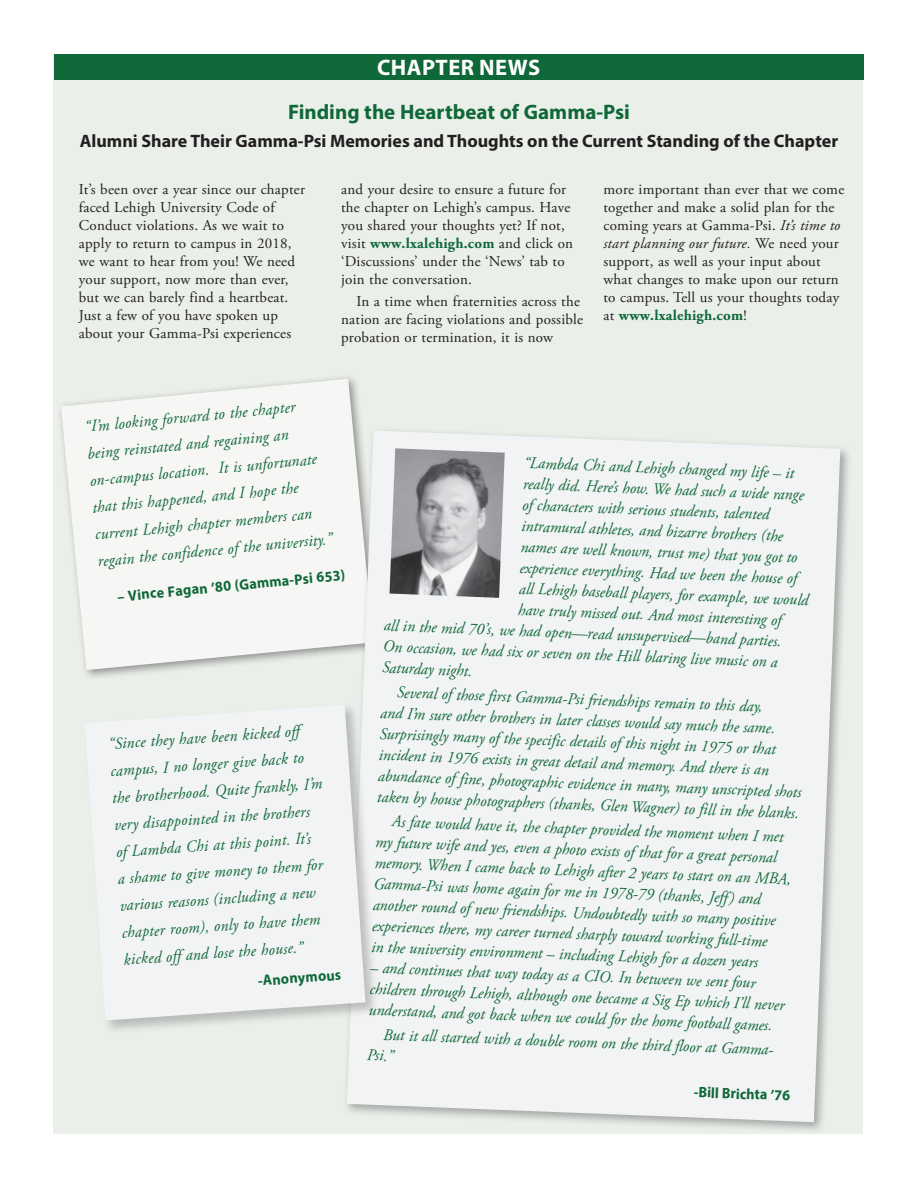
<style>
.page{position:relative;width:918px;height:1188px;background:#fff}
.page>*{position:absolute;margin:0;border:0;box-sizing:border-box;transform-origin:0 0}
.t1{font:700 22.5px "Myriad Pro";letter-spacing:.02em;color:#fff}
.t2{font:700 21px "Myriad Pro";color:#0f6838}
.t3{font:700 18px "Myriad Pro";color:#231f20}
.t4{font:italic 16.5px/27px "Adobe Garamond Pro";color:#0f6838;scale:.95 1}
.t5{font:15px/18px "Adobe Garamond Pro";letter-spacing:.015em;color:#231f20}
.t6{font:700 15px "Myriad Pro";color:#0f6838;scale:.95 1}
.s1{font-weight:700;color:#0f6838}
.s2{font-style:italic}
</style>
<div class="page">
<div style="left:53px;top:55px;width:810px;height:1079px;background:#eaefea"></div>
<div style="left:54px;top:54px;width:809px;height:26px;background:#0f6838"></div>
<div style="left:56px;top:374px;width:328px;height:307px;background:#231f20;opacity:.45"></div>
<svg style="left:61px;top:379px;width:313px;height:291px;fill:#f6f6f4"></svg>
<div style="left:343px;top:427px;width:509px;height:707px;background:#231f20;opacity:.35"></div>
<div style="left:347px;top:430px;width:493px;height:692px;background:#f2f3f4"></div>
<img style="left:390px;top:448px;width:115px;height:150px">
<div style="left:83px;top:703px;width:296px;height:331px;background:#231f20;opacity:.25"></div>
<svg style="left:85px;top:705px;width:280px;height:315px;fill:#f2f3f4"></svg>
<h1 class="t1" style="left:377px;top:53px;width:165px">CHAPTER NEWS</h1>
<p class="t2" style="left:288px;top:98px;width:343px">Finding the Heartbeat of Gamma-Psi</p>
<p class="t3" style="left:80px;top:129px;width:760px">Alumni Share Their Gamma-Psi Memories and Thoughts on the Current Standing of the Chapter</p>
<p class="t5" style="left:79px;top:181px;width:228px">It’s been over a year since our chapter faced Lehigh University Code of Conduct violations. As we wait to apply to return to campus in 2018, we want to hear from you! We need your support, now more than ever, but we can barely find a heartbeat.<br>Just a few of you have spoken up about your Gamma-Psi experiences</p>
<p class="t5" style="left:341px;top:181px;width:233px">and your desire to ensure a future for the chapter on Lehigh’s campus. Have you shared your thoughts yet? If not, visit <span class="s1">www.lxalehigh.com</span> and click on ‘Discussions’ under the ‘News’ tab to join the conversation.</p>
<p class="t5" style="left:341px;top:292px;width:243px;text-indent:15px">In a time when fraternities across the nation are facing violations and possible probation or termination, it is now</p>
<p class="t5" style="left:603px;top:181px;width:242px">more important than ever that we come together and make a solid plan for the coming years at Gamma-Psi. <span class="s2">It’s time to start planning our future.</span> We need your support, as well as your input about what changes to make upon our return to campus. Tell us your thoughts today at <span class="s1">www.lxalehigh.com</span>!</p>
<p class="t4" style="left:82px;top:415px;width:249px;rotate:-6deg">“I’m looking forward to the chapter being reinstated and regaining an on-campus location. It is unfortunate that this happened, and I hope the current Lehigh chapter members can regain the confidence of the university.”</p>
<p class="t6" style="left:117px;top:586px;width:242px;rotate:-5deg">– Vince Fagan ’80 (Gamma-Psi 653)</p>
<p class="t4" style="left:108px;top:731px;width:223px;rotate:-4deg">“Since they have been kicked off campus, I no longer give back to the brotherhood. Quite frankly, I’m very disappointed in the brothers of Lambda Chi at this point. It’s<br>a shame to give money to them for various reasons (including a new chapter room), only to have them kicked off and lose the house.”</p>
<p class="t6" style="left:257px;top:971px;width:89px;rotate:-4deg">-Anonymous</p>
<p class="t4" style="left:524px;top:450px;width:286px;rotate:2deg">“Lambda Chi and Lehigh changed my life – it</p>
<p class="t4" style="left:523px;top:471px;width:297px;rotate:2deg">really did. Here’s how. We had such a wide range</p>
<p class="t4" style="left:523px;top:492px;width:262px;rotate:2deg">of characters with serious students, talented</p>
<p class="t4" style="left:522px;top:513px;width:277px;rotate:2deg">intramural athletes, and bizarre brothers (the</p>
<p class="t4" style="left:521px;top:534px;width:293px;rotate:2deg">names are well known, trust me) that you got to</p>
<p class="t4" style="left:520px;top:555px;width:294px;rotate:2deg">experience everything. Had we been the house of</p>
<p class="t4" style="left:519px;top:576px;width:307px;rotate:2deg">all Lehigh baseball players, for example, we would</p>
<p class="t4" style="left:519px;top:597px;width:279px;rotate:2deg">have truly missed out. And most interesting of</p>
<p class="t4" style="left:384px;top:613px;width:420px;rotate:2deg">all in the mid 70’s, we had open—read unsupervised—band parties.</p>
<p class="t4" style="left:383px;top:634px;width:417px;rotate:2deg">On occasion, we had six or seven on the Hill blaring live music on a</p>
<p class="t4" style="left:383px;top:654px;width:96px;rotate:2deg">Saturday night.</p>
<p class="t4" style="left:381px;top:682px;width:448px;line-height:21px;text-indent:16px;rotate:2deg">Several of those first Gamma-Psi friendships remain to this day,<br>and I’m sure other brothers in later classes would say much the same.<br>Surprisingly many of the specific details of this night in 1975 or that incident in 1976 exists in great detail and memory. And there is an abundance of fine, photographic evidence in many, many unscripted shots taken by house photographers (thanks, Glen Wagner) to fill in the blanks.</p>
<p class="t4" style="left:376px;top:811px;width:441px;line-height:21px;text-indent:16px;rotate:2deg">As fate would have it, the chapter provided the moment when I met my future wife and yes, even a photo exists of that for a great personal memory. When I came back to Lehigh after 2 years to start on an MBA, Gamma-Psi was home again for me in 1978-79 (thanks, Jeff) and another round of new friendships. Undoubtedly with so many positive experiences there, my career turned sharply toward working full-time<br>in the university environment – including Lehigh for a dozen years</p>
<p class="t4" style="left:371px;top:958px;width:439px;line-height:21px;rotate:2deg">– and continues that way today as a CIO. In between we sent four children through Lehigh, although one became a Sig Ep which I’ll never understand, and got back when we could for the home football games.</p>
<p class="t4" style="left:368px;top:1025px;width:432px;line-height:20.2px;text-indent:16px;rotate:2deg">But it all started with a double room on the third floor at Gamma-<br>Psi.”</p>
<p class="t6" style="left:694px;top:1082px;width:103px;rotate:2deg">-Bill Brichta ’76</p>
</div>
